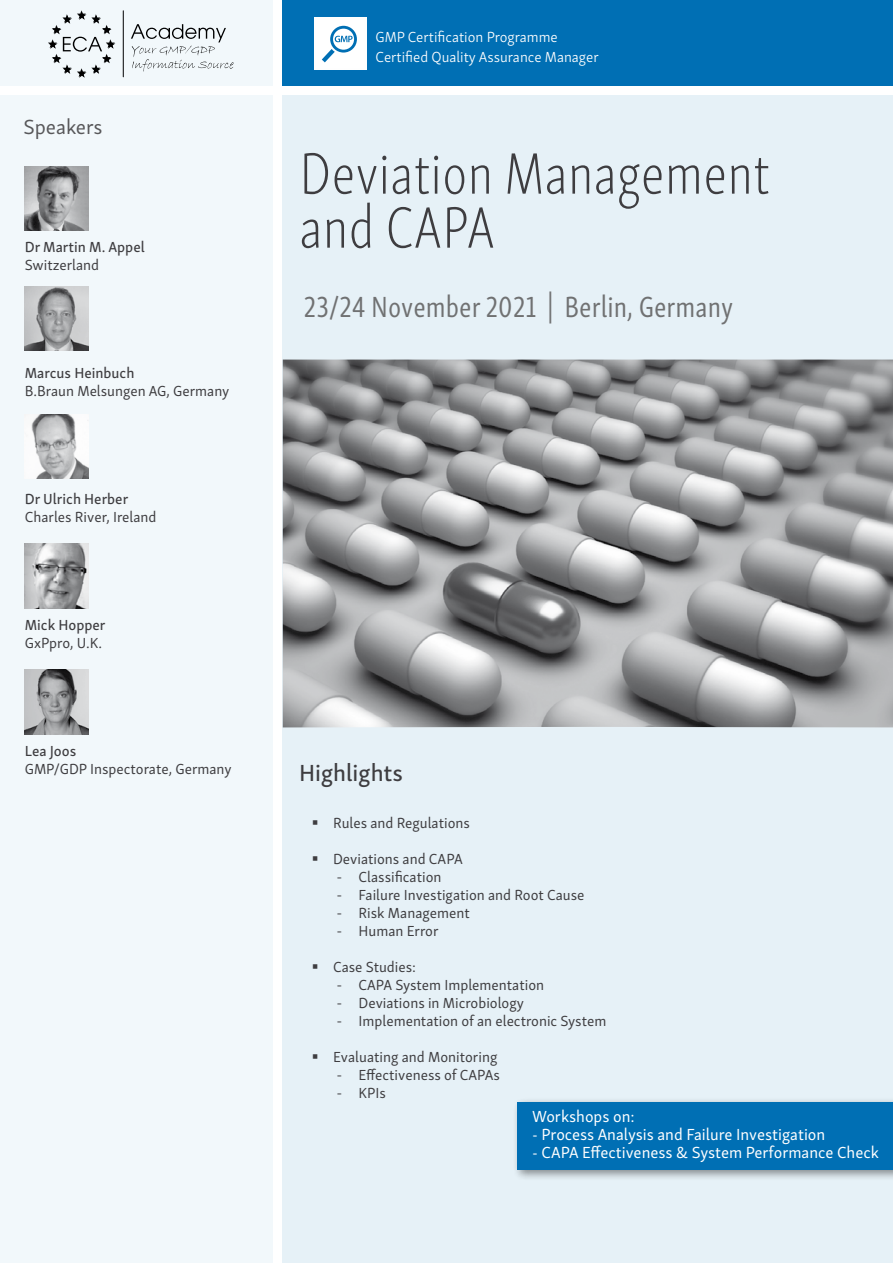
<style>
.page{position:relative;width:893px;height:1263px;background:#fff}
.page>*{position:absolute;margin:0;border:0;box-sizing:border-box;transform-origin:0 0}
.t1{font:60px/54px "Skolar Sans Latn Cp El";color:#3e3d40}
.t2{font:30px "Skolar Sans Latn Cp";color:#707172}
.t3{font:24px "Skolar Sans Latn Me";color:#3e3d40}
.t4{font:21px "Skolar Sans Latn";color:#58585a}
.t5{font:16.5px "Skolar Sans Latn";color:#fff}
.t6{font:15px "Skolar Sans Latn";color:#3e3d40}
.t7{font:15px "Skolar Sans Latn Me";color:#3e3d40}
.t8{font:300 15px/19.5px "Skolar Sans Latn";color:#fff}
.s1{font-family:"Myriad Pro"}
</style>
<div class="page">
<div style="left:283px;top:96px;width:610px;height:1167px;background:#e6f1f7"></div>
<div style="left:283px;top:0;width:610px;height:85px;background:#006fb4"></div>
<img style="left:283px;top:360px;width:610px;height:367px">
<div style="left:0;top:96px;width:272px;height:1167px;background:#f2f8fb"></div>
<img style="left:25px;top:166px;width:63px;height:65px">
<img style="left:25px;top:286px;width:63px;height:65px">
<img style="left:31px;top:414px;width:57px;height:65px">
<img style="left:25px;top:543px;width:63px;height:65px">
<img style="left:25px;top:669px;width:63px;height:65px">
<div style="left:0;top:0;width:272px;height:85px;background:#f2f8fb"></div>
<hr style="left:123px;top:11px;width:1px;height:66px;background:#000">
<svg style="left:131px;top:24px;width:103px;height:48px"></svg>
<svg style="left:48px;top:10px;width:67px;height:68px"></svg>
<div style="left:512px;top:1097px;width:381px;height:84px;background:#000;opacity:.43"></div>
<div style="left:517px;top:1102px;width:376px;height:67px;background:#006fb4"></div>
<div style="left:314px;top:17px;width:53px;height:53px;background:#fefefe"></div>
<svg style="left:322px;top:26px;width:35px;height:36px"></svg>
<h3 class="t4" style="left:23px;top:111px;width:81px">Speakers</h3>
<p class="t7" style="left:25px;top:235px;width:121px">Dr Martin M. Appel</p>
<p class="t6" style="left:25px;top:254px;width:76px">Switzerland</p>
<p class="t7" style="left:25px;top:361px;width:111px">Marcus Heinbuch</p>
<p class="t6" style="left:25px;top:380px;width:206px">B.Braun Melsungen AG, Germany</p>
<p class="t7" style="left:25px;top:487px;width:105px">Dr Ulrich Herber</p>
<p class="t6" style="left:25px;top:506px;width:133px">Charles River, Ireland</p>
<p class="t7" style="left:25px;top:613px;width:82px">Mick Hopper</p>
<p class="t6" style="left:25px;top:632px;width:79px">GxPpro, U.K.</p>
<p class="t7" style="left:25px;top:739px;width:53px">Lea Joos</p>
<p class="t6" style="left:25px;top:758px;width:208px">GMP/GDP Inspectorate, Germany</p>
<p class="t8" style="left:376px;top:26px;width:225px">GMP Certification Programme<br>Certified Quality Assurance Manager</p>
<h1 class="t1" style="left:299px;top:143px;width:472px">Deviation Management and CAPA</h1>
<h2 class="t2" style="left:303px;top:284px;width:431px">23/24 November 2021 | Berlin, Germany</h2>
<h3 class="t3" style="left:299px;top:754px;width:106px">Highlights</h3>
<p class="t6" style="left:333px;top:812px;width:138px">Rules and Regulations</p>
<p class="t6" style="left:333px;top:848px;width:131px">Deviations and CAPA</p>
<p class="t6" style="left:337px;top:866px;width:106px"><span class="s1">-</span> Classification</p>
<p class="t6" style="left:337px;top:884px;width:249px"><span class="s1">-</span> Failure Investigation and Root Cause</p>
<p class="t6" style="left:337px;top:902px;width:134px"><span class="s1">-</span> Risk Management</p>
<p class="t6" style="left:337px;top:920px;width:103px"><span class="s1">-</span> Human Error</p>
<p class="t6" style="left:333px;top:956px;width:85px">Case Studies:</p>
<p class="t6" style="left:337px;top:974px;width:208px"><span class="s1">-</span> CAPA System Implementation</p>
<p class="t6" style="left:337px;top:992px;width:188px"><span class="s1">-</span> Deviations in Microbiology</p>
<p class="t6" style="left:337px;top:1010px;width:271px"><span class="s1">-</span> Implementation of an electronic System</p>
<p class="t6" style="left:333px;top:1046px;width:166px">Evaluating and Monitoring</p>
<p class="t6" style="left:337px;top:1064px;width:164px"><span class="s1">-</span> Effectiveness of CAPAs</p>
<p class="t6" style="left:337px;top:1082px;width:50px"><span class="s1">-</span> KPIs</p>
<p class="t5" style="left:532px;top:1104px;width:104px">Workshops on:</p>
<p class="t5" style="left:532px;top:1122px;width:295px">- Process Analysis and Failure Investigation</p>
<p class="t5" style="left:532px;top:1140px;width:348px">- CAPA Effectiveness &amp; System Performance Check</p>
</div>
